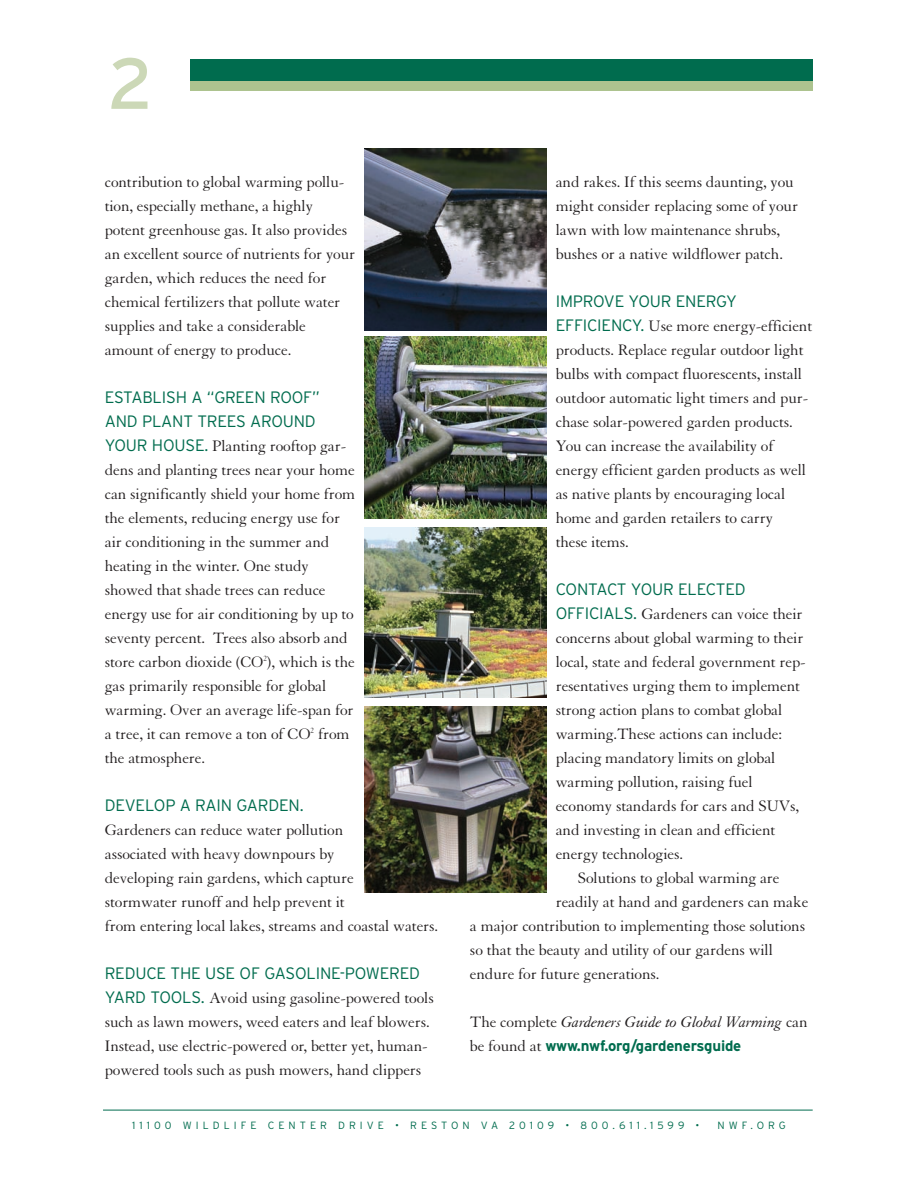
<style>
.page{position:relative;width:918px;height:1188px;background:#fff}
.page>*{position:absolute;margin:0;border:0;box-sizing:border-box;transform-origin:0 0}
.t1{font:72px "Interstate";color:#ccd8b7}
.t2{font:16.5px/24px "Granjon";letter-spacing:-.01em;color:#231f20}
.t3{font:300 16.5px/24px "Interstate";letter-spacing:-.015em;color:#006c4e}
.t4{font:italic 16.5px "Granjon";letter-spacing:-.01em;color:#231f20}
.t5{font:700 15px "Interstate";letter-spacing:-.015em;color:#006c4e}
.t6{font:300 10.5px "Interstate";letter-spacing:.385em;color:#006c4e}
.s1{font-family:"Interstate";font-weight:300;color:#006c4e}
.s2{font-style:normal}
.s3{font-family:"Granjon";font-weight:400;font-size:16.5px;color:#231f20}
</style>
<div class="page">
<div style="left:190px;top:74px;width:623px;height:17px;background:#adc38f"></div>
<div style="left:190px;top:60px;width:623px;height:21px;background:#006c4e"></div>
<img style="left:364px;top:148px;width:183px;height:183px">
<img style="left:364px;top:337px;width:183px;height:182px">
<img style="left:364px;top:528px;width:183px;height:169px">
<hr style="left:103px;top:1110px;width:710px;height:1px;background:#006c4e">
<img style="left:364px;top:707px;width:183px;height:185px">
<h1 class="t1" style="left:108px;top:42px;width:47px">2</h1>
<p class="t2" style="left:105px;top:171px;width:252px">contribution to global warming pollu&shy;tion, especially methane, a highly potent greenhouse gas. It also provides an excellent source of nutrients for your garden, which reduces the need for chemical fertilizers that pollute water supplies and take a considerable amount of energy to produce.</p>
<p class="t3" style="left:105px;top:385px;width:217px">ESTABLISH A “GREEN ROOF”<br>AND PLANT TREES AROUND</p>
<p class="t2" style="left:105px;top:435px;width:252px"><span class="s1">YOUR HOUSE.</span> Planting rooftop gar&shy;dens and planting trees near your home can significantly shield your home from the elements, reducing energy use for air conditioning in the summer and heating in the winter. One study showed that shade trees can reduce energy use for air conditioning by up to seventy percent. Trees also absorb and store carbon dioxide (CO<sup>2</sup>), which is the gas primarily responsible for global warming. Over an average life-span for a tree, it can remove a ton of CO<sup>2</sup> from the atmosphere.</p>
<p class="t3" style="left:105px;top:793px;width:200px">DEVELOP A RAIN GARDEN.</p>
<p class="t2" style="left:105px;top:819px;width:335px">Gardeners can reduce water pollution<br>associated with heavy downpours by<br>developing rain gardens, which capture<br>stormwater runoff and help prevent it<br>from entering local lakes, streams and coastal waters.</p>
<p class="t3" style="left:105px;top:961px;width:317px">REDUCE THE USE OF GASOLINE-POWERED</p>
<p class="t2" style="left:105px;top:987px;width:331px"><span class="s1">YARD TOOLS.</span> Avoid using gasoline-powered tools such as lawn mowers, weed eaters and leaf blowers.<br>Instead, use electric-powered or, better yet, human&shy;powered tools such as push mowers, hand clippers</p>
<p class="t2" style="left:556px;top:171px;width:244px">and rakes. If this seems daunting, you might consider replacing some of your lawn with low maintenance shrubs, bushes or a native wildflower patch.</p>
<p class="t3" style="left:556px;top:289px;width:183px">IMPROVE YOUR ENERGY</p>
<p class="t2" style="left:556px;top:315px;width:258px"><span class="s1">EFFICIENCY.</span> Use more energy-efficient products. Replace regular outdoor light bulbs with compact fluorescents, install outdoor automatic light timers and pur&shy;chase solar-powered garden products.<br>You can increase the availability of energy efficient garden products as well as native plants by encouraging local home and garden retailers to carry<br>these items.</p>
<p class="t3" style="left:556px;top:577px;width:191px">CONTACT YOUR ELECTED</p>
<p class="t2" style="left:556px;top:603px;width:248px"><span class="s1">OFFICIALS.</span> Gardeners can voice their</p>
<p class="t2" style="left:556px;top:627px;width:249px">concerns about global warming to their</p>
<p class="t2" style="left:556px;top:651px;width:251px">local, state and federal government rep-</p>
<p class="t2" style="left:556px;top:675px;width:246px">resentatives urging them to implement</p>
<p class="t2" style="left:556px;top:699px;width:228px">strong action plans to combat global</p>
<p class="t2" style="left:556px;top:723px;width:228px">warming.These actions can include:</p>
<p class="t2" style="left:556px;top:747px;width:221px">placing mandatory limits on global</p>
<p class="t2" style="left:556px;top:771px;width:199px">warming pollution, raising fuel</p>
<p class="t2" style="left:556px;top:795px;width:245px">economy standards for cars and SUVs,</p>
<p class="t2" style="left:556px;top:819px;width:221px">and investing in clean and efficient</p>
<p class="t2" style="left:556px;top:843px;width:129px">energy technologies.</p>
<p class="t2" style="left:578px;top:867px;width:203px">Solutions to global warming are</p>
<p class="t2" style="left:556px;top:891px;width:254px">readily at hand and gardeners can make</p>
<p class="t2" style="left:470px;top:915px;width:337px">a major contribution to implementing those solutions</p>
<p class="t2" style="left:470px;top:939px;width:304px">so that the beauty and utility of our gardens will</p>
<p class="t2" style="left:470px;top:963px;width:191px">endure for future generations.</p>
<p class="t4" style="left:470px;top:1016px;width:339px"><span class="s2">The complete</span> Gardeners Guide to Global Warming <span class="s2">can</span></p>
<p class="t5" style="left:470px;top:1037px;width:273px"><span class="s3">be found at</span> www.nwf.org/gardenersguide</p>
<p class="t6" style="left:132px;top:1119px;width:569px">11100 WILDLIFE CENTER DRIVE • RESTON VA 20109 • 800.611.1599 •</p>
<p class="t6" style="left:718px;top:1119px;width:70px">NWF.ORG</p>
</div>
